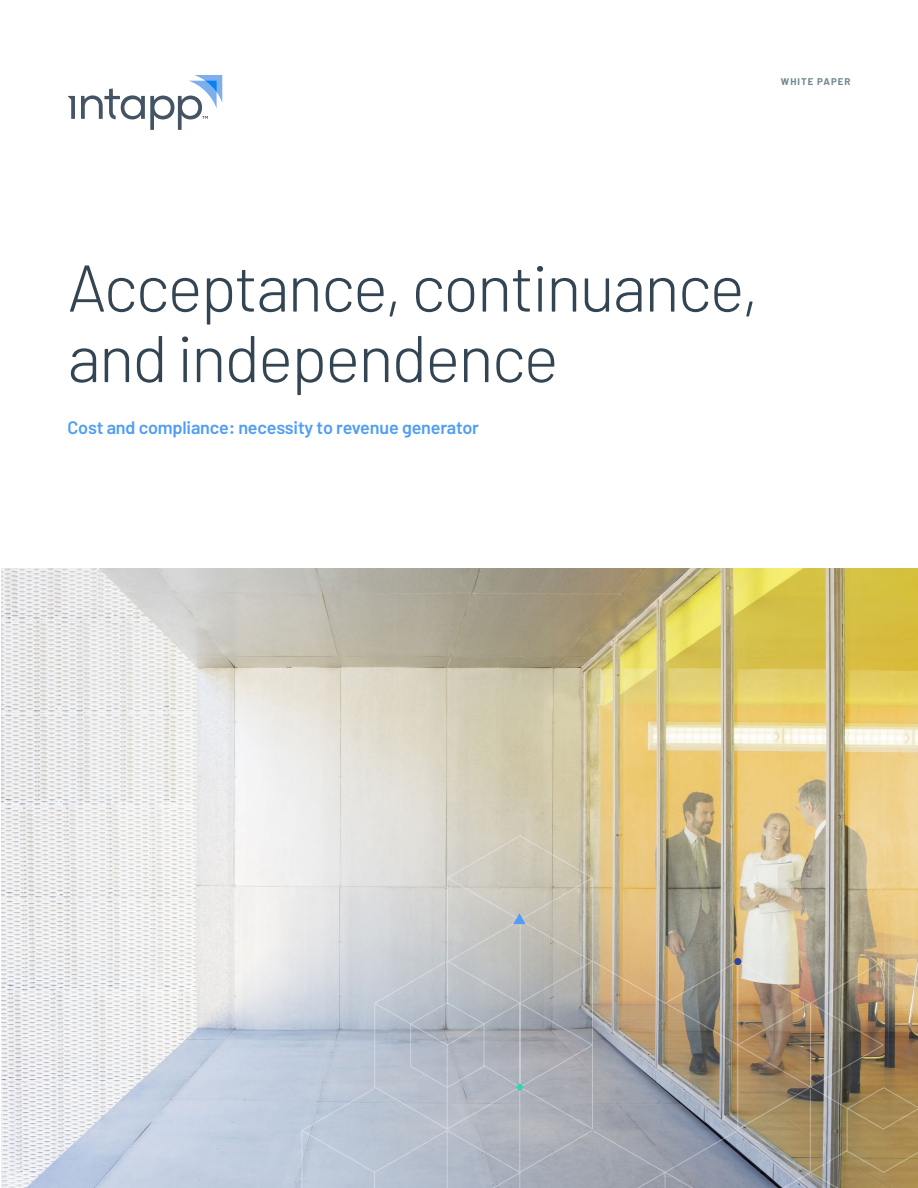
<style>
.page{position:relative;width:918px;height:1188px;background:#fff}
.page>*{position:absolute;margin:0;border:0;box-sizing:border-box;transform-origin:0 0}
.t1{font:300 66px/70.5px "Barlow";letter-spacing:-.03em;color:#334553}
.t2{font:600 18px "Barlow";letter-spacing:-.01em;color:#4f9df5}
.t3{font:700 9.75px "Barlow";letter-spacing:.1em;color:#6e878f}
</style>
<div class="page">
<img style="left:1px;top:568px;width:917px;height:620px">
<img style="left:301px;top:835px;width:617px;height:353px">
<svg style="left:516px;top:1083px;width:8px;height:8px"></svg>
<svg style="left:513px;top:913px;width:13px;height:11px"></svg>
<div style="left:734px;top:958px;width:7px;height:7px;background:#2b45a3;border-radius:50%"></div>
<svg style="left:81px;top:75px;width:141px;height:55px"></svg>
<svg style="left:68px;top:96px;width:7px;height:23px"></svg>
<p class="t3" style="left:781px;top:75px;width:71px">WHITE PAPER</p>
<h1 class="t1" style="left:68px;top:251px;width:693px">Acceptance, continuance, and independence</h1>
<p class="t2" style="left:68px;top:417px;width:413px">Cost and compliance: necessity to revenue generator</p>
</div>
